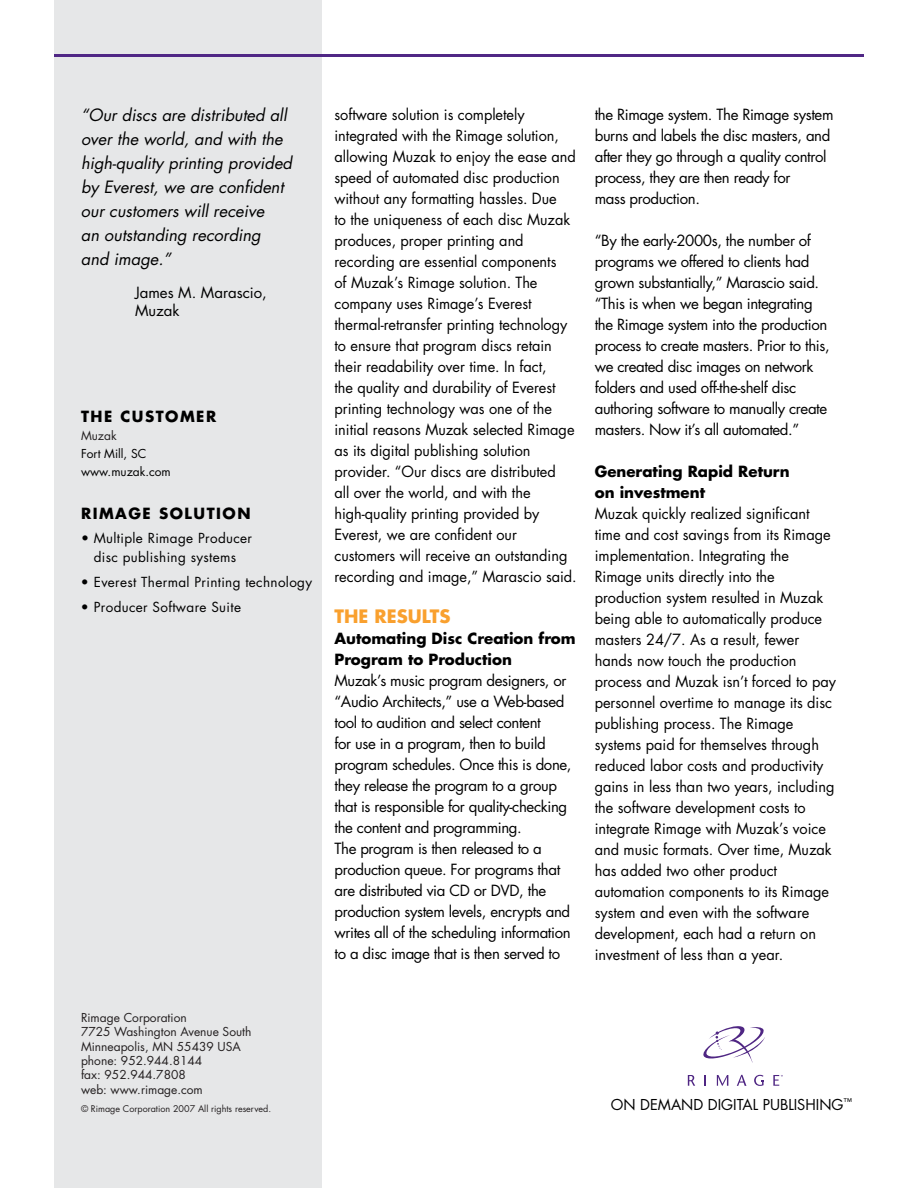
<style>
.page{position:relative;width:918px;height:1188px;background:#fff}
.page>*{position:absolute;margin:0;border:0;box-sizing:border-box;transform-origin:0 0}
.t1{font:700 18px "Futura";color:#f9a02e}
.t2{font:italic 16.5px/24px "Futura";color:#000}
.t3{font:15px/21px "Futura";letter-spacing:-.005em;color:#000}
.t4{font:15px/21px "Futura";letter-spacing:-.025em;color:#000}
.t5{font:700 15px/21px "Futura";color:#000}
.t6{font:700 15px "Futura";letter-spacing:.1em;color:#000}
.t7{font:14.7px "Futura";color:#000}
.t8{font:13.5px/18.3px "Futura";letter-spacing:.025em;color:#000;text-align:center}
.t9{font:12px/14.4px "Futura";color:#231f20}
.t10{font:12px/18px "Futura";color:#000}
.t11{font:9px "Futura";color:#231f20}
</style>
<div class="page">
<div style="left:54px;top:0;width:267px;height:1188px;background:#e6e7e8"></div>
<hr style="left:54px;top:54px;width:810px;height:3px;background:#502785">
<svg style="left:703px;top:1026px;width:62px;height:37px"></svg>
<svg style="left:688px;top:1075px;width:7px;height:11px"></svg>
<svg style="left:717px;top:1075px;width:11px;height:11px"></svg>
<svg style="left:754px;top:1075px;width:10px;height:11px"></svg>
<svg style="left:737px;top:1075px;width:9px;height:11px"></svg>
<svg style="left:773px;top:1075px;width:10px;height:11px"></svg>
<p class="t2" style="left:81px;top:103px;width:213px">“Our discs are distributed all over the world, and with the high-quality printing provided by Everest, we are confident our customers will receive<br>an outstanding recording and image.”</p>
<p class="t3" style="left:135px;top:283px;width:133px;line-height:18px">James M. Marascio,<br>Muzak</p>
<p class="t6" style="left:81px;top:406px;width:137px">THE CUSTOMER</p>
<p class="t9" style="left:81px;top:429px;width:37px">Muzak</p>
<p class="t10" style="left:81px;top:445px;width:91px">Fort Mill, SC www.muzak.com</p>
<p class="t6" style="left:81px;top:503px;width:171px">RIMAGE SOLUTION</p>
<p class="t8" style="left:81px;top:529px;width:173px">• Multiple Rimage Producer disc publishing systems</p>
<p class="t8" style="left:81px;top:573px;width:233px">• Everest Thermal Printing technology</p>
<p class="t8" style="left:81px;top:598px;width:162px">• Producer Software Suite</p>
<p class="t9" style="left:81px;top:1010px;width:172px">Rimage Corporation<br>7725 Washington Avenue South<br>Minneapolis, MN 55439 USA phone: 952.944.8144<br>fax: 952.944.7808<br>web: www.rimage.com</p>
<p class="t11" style="left:81px;top:1103px;width:192px">© Rimage Corporation 2007 All rights reserved.</p>
<p class="t3" style="left:334px;top:104px;width:244px">software solution is completely integrated with the Rimage solution, allowing Muzak to enjoy the ease and speed of automated disc production without any formatting hassles. Due<br>to the uniqueness of each disc Muzak produces, proper printing and recording are essential components<br>of Muzak’s Rimage solution. The company uses Rimage’s Everest thermal-retransfer printing technology to ensure that program discs retain their readability over time. In fact,<br>the quality and durability of Everest printing technology was one of the initial reasons Muzak selected Rimage as its digital publishing solution provider. “Our discs are distributed<br>all over the world, and with the high-quality printing provided by Everest, we are confident our customers will receive an outstanding recording and image,” Marascio said.</p>
<p class="t1" style="left:334px;top:604px;width:117px">THE RESULTS</p>
<p class="t5" style="left:334px;top:628px;width:243px">Automating Disc Creation from<br>Program to Production</p>
<p class="t4" style="left:334px;top:671px;width:239px">Muzak’s music program designers, or “Audio Architects,” use a Web-based tool to audition and select content<br>for use in a program, then to build program schedules. Once this is done, they release the program to a group that is responsible for quality-checking the content and programming.<br>The program is then released to a production queue. For programs that are distributed via CD or DVD, the production system levels, encrypts and writes all of the scheduling information to a disc image that is then served to</p>
<p class="t4" style="left:595px;top:104px;width:240px">the Rimage system. The Rimage system burns and labels the disc masters, and after they go through a quality control process, they are then ready for<br>mass production.</p>
<p class="t4" style="left:595px;top:230px;width:236px">“By the early-2000s, the number of programs we offered to clients had grown substantially,” Marascio said. “This is when we began integrating the Rimage system into the production process to create masters. Prior to this, we created disc images on network folders and used off-the-shelf disc authoring software to manually create masters. Now it’s all automated.”</p>
<p class="t5" style="left:595px;top:460px;width:196px">Generating Rapid Return on investment</p>
<p class="t3" style="left:595px;top:503px;width:243px">Muzak quickly realized significant time and cost savings from its Rimage implementation. Integrating the Rimage units directly into the production system resulted in Muzak being able to automatically produce masters 24/7. As a result, fewer hands now touch the production process and Muzak isn’t forced to pay personnel overtime to manage its disc publishing process. The Rimage systems paid for themselves through reduced labor costs and productivity gains in less than two years, including the software development costs to integrate Rimage with Muzak’s voice and music formats. Over time, Muzak has added two other product automation components to its Rimage system and even with the software development, each had a return on investment of less than a year.</p>
<p class="t7" style="left:611px;top:1095px;width:243px">ON DEMAND DIGITAL PUBLISHING<sup>™</sup></p>
</div>
